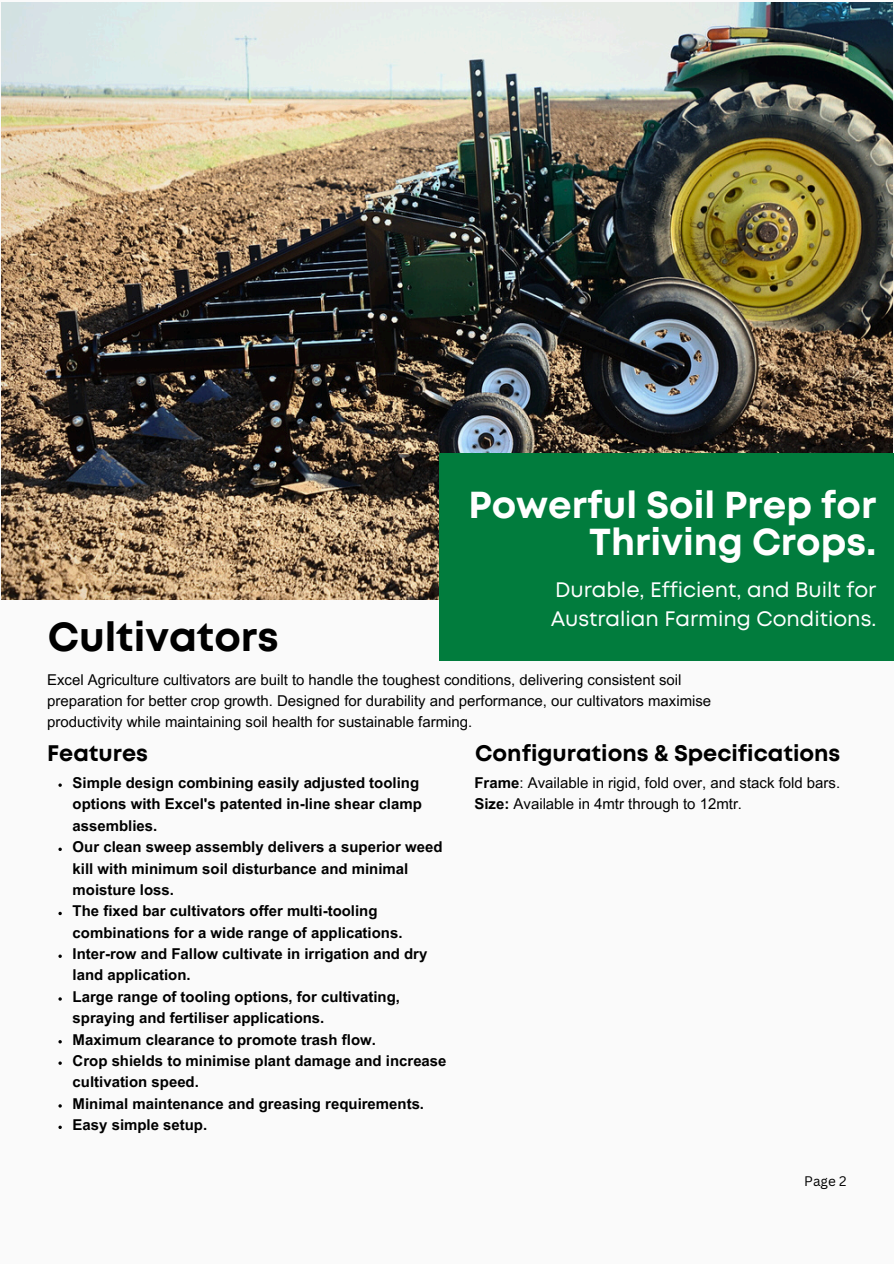
<style>
.page{position:relative;width:894px;height:1264px;background:#fff}
.page>*{position:absolute;margin:0;border:0;box-sizing:border-box;transform-origin:0 0}
.t1{font:700 40.5px "Mont";color:#000}
.t2{font:700 37.5px/37.2px "Mont";color:#fff;text-align:right}
.t3{font:700 22.5px "Mont";color:#000}
.t4{font:21px/29.2px "Mont";color:#fff}
.t5{font:700 15px/21.3px "Arial MT Pro";color:#000}
.t6{font:15px/21.3px "Arial MT Pro";color:#000}
.t7{font:13.5px "Canva Sans";color:#000}
.s1{font-weight:700}
</style>
<div class="page">
<div style="left:0;top:0;width:893px;height:1263px;background:#fafafa"></div>
<img style="left:1px;top:2px;width:890px;height:597px">
<div style="left:439px;top:453px;width:454px;height:208px;background:#017c3d"></div>
<svg style="left:58px;top:847px;width:4px;height:4px"></svg>
<svg style="left:58px;top:911px;width:4px;height:4px"></svg>
<svg style="left:58px;top:1040px;width:4px;height:3px"></svg>
<svg style="left:58px;top:1104px;width:4px;height:3px"></svg>
<p class="t2" style="left:468px;top:489px;width:409px">Powerful Soil Prep for<br>Thriving Crops.</p>
<h1 class="t4" style="left:550px;top:576px;width:327px">Durable, Efficient, and Built for<br>Australian Farming Conditions.</h1>
<h1 class="t1" style="left:48px;top:621px;width:232px">Cultivators</h1>
<h3 class="t6" style="left:47px;top:670px;width:665px">Excel Agriculture cultivators are built to handle the toughest conditions, delivering consistent soil preparation for better crop growth. Designed for durability and performance, our cultivators maximise productivity while maintaining soil health for sustainable farming.</h3>
<p class="t3" style="left:47px;top:744px;width:102px">Features</p>
<h2 class="t5" style="left:73px;top:774px;width:350px">Simple design combining easily adjusted tooling options with Excel's patented in-line shear clamp assemblies.</h2>
<h2 class="t5" style="left:73px;top:838px;width:371px">Our clean sweep assembly delivers a superior weed kill with minimum soil disturbance and minimal moisture loss.</h2>
<p class="t5" style="left:73px;top:902px;width:331px">The fixed bar cultivators offer multi-tooling combinations for a wide range of applications.</p>
<p class="t5" style="left:73px;top:945px;width:356px">Inter-row and Fallow cultivate in irrigation and dry land application.</p>
<p class="t5" style="left:73px;top:987px;width:329px">Large range of tooling options, for cultivating, spraying and fertiliser applications.</p>
<p class="t5" style="left:73px;top:1030px;width:305px">Maximum clearance to promote trash flow.</p>
<p class="t5" style="left:73px;top:1051px;width:375px">Crop shields to minimise plant damage and increase cultivation speed.</p>
<p class="t5" style="left:73px;top:1094px;width:353px">Minimal maintenance and greasing requirements.</p>
<p class="t5" style="left:73px;top:1116px;width:136px">Easy simple setup.</p>
<p class="t3" style="left:475px;top:744px;width:366px">Configurations &amp; Specifications</p>
<p class="t6" style="left:474px;top:774px;width:367px"><span class="s1">Frame</span>: Available in rigid, fold over, and stack fold bars.</p>
<p class="t6" style="left:474px;top:795px;width:269px"><span class="s1">Size:</span> Available in 4mtr through to 12mtr.</p>
<p class="t7" style="left:804px;top:1171px;width:44px">Page 2</p>
</div>
